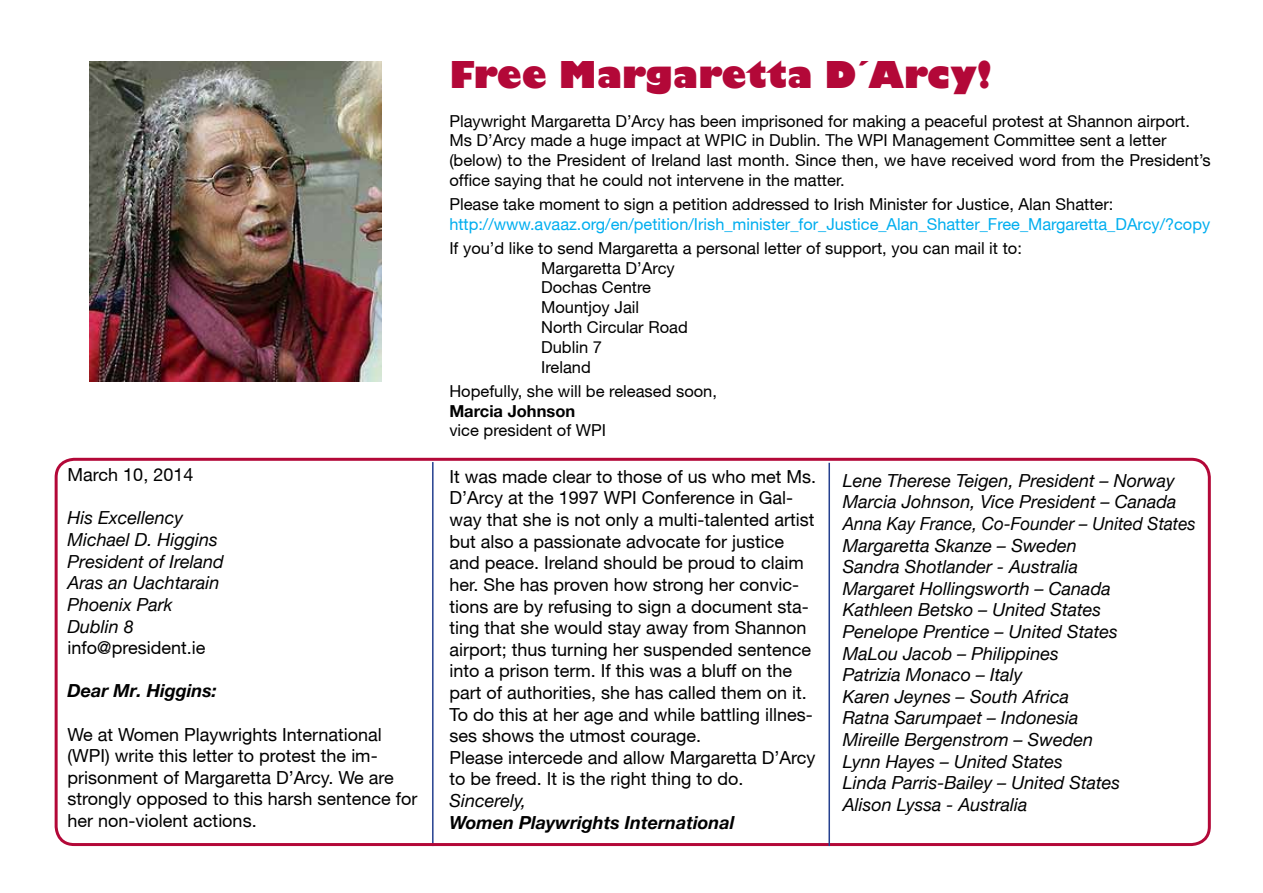
<style>
.page{position:relative;width:1263px;height:893px;background:#fff}
.page>*{position:absolute;margin:0;border:0;box-sizing:border-box;transform-origin:0 0}
.t1{font:800 36px "Gill Sans";color:#b30838}
.t2{font:18px/21.6px "Helvetica Neue";color:#000}
.t3{font:italic 18px/21.6px "Helvetica Neue";color:#000}
.t4{font:italic 700 18px "Helvetica Neue";color:#000}
.t5{font:16.5px/19.8px "Helvetica Neue";color:#000}
.t6{font:16.5px "Helvetica Neue";color:#00aeef}
.t7{font:700 16.5px "Helvetica Neue";color:#000}
</style>
<div class="page">
<hr style="left:432px;top:462px;width:2px;height:384px;background:#25408f">
<div style="left:55px;top:458px;width:1156px;height:388px;border:3px solid #b30838;border-radius:18px"></div>
<img style="left:89px;top:61px;width:293px;height:320px">
<hr style="left:828px;top:463px;width:2px;height:383px;background:#25408f">
<p class="t2" style="left:68px;top:464px;width:127px">March 10, 2014</p>
<p class="t3" style="left:68px;top:507px;width:158px">His Excellency<br>Michael D. Higgins<br>President of Ireland<br>Aras an Uachtarain<br>Phoenix Park<br>Dublin 8</p>
<p class="t2" style="left:68px;top:637px;width:139px">info@president.ie</p>
<p class="t4" style="left:68px;top:680px;width:151px">Dear Mr. Higgins:</p>
<p class="t2" style="left:68px;top:723px;width:351px">We at Women Playwrights International (WPI) write this letter to protest the im&shy;prisonment of Margaretta D’Arcy. We are strongly opposed to this harsh sentence for her non-violent actions.</p>
<h1 class="t1" style="left:449px;top:52px;width:544px">Free Margaretta D´Arcy!</h1>
<p class="t5" style="left:449px;top:111px;width:763px">Playwright Margaretta D’Arcy has been imprisoned for making a peaceful protest at Shannon airport.<br>Ms D’Arcy made a huge impact at WPIC in Dublin. The WPI Management Committee sent a letter (below) to the President of Ireland last month. Since then, we have received word from the President’s office saying that he could not intervene in the matter.</p>
<p class="t5" style="left:449px;top:194px;width:666px">Please take moment to sign a petition addressed to Irish Minister for Justice, Alan Shatter:</p>
<p class="t6" style="left:449px;top:214px;width:762px">http://www.avaaz.org/en/petition/Irish_minister_for_Justice_Alan_Shatter_Free_Margaretta_DArcy/?copy</p>
<p class="t5" style="left:541px;top:238px;width:482px;text-indent:-92px">If you’d like to send Margaretta a personal letter of support, you can mail it to:<br>Margaretta D’Arcy<br>Dochas Centre<br>Mountjoy Jail<br>North Circular Road<br>Dublin 7<br>Ireland</p>
<p class="t5" style="left:449px;top:381px;width:269px">Hopefully, she will be released soon,</p>
<p class="t7" style="left:449px;top:400px;width:127px">Marcia Johnson</p>
<p class="t5" style="left:449px;top:420px;width:158px">vice president of WPI</p>
<p class="t3" style="left:843px;top:469px;width:354px">Lene Therese Teigen, President – Norway<br>Marcia Johnson, Vice President – Canada<br>Anna Kay France, Co-Founder – United States<br>Margaretta Skanze – Sweden<br>Sandra Shotlander - Australia<br>Margaret Hollingsworth – Canada<br>Kathleen Betsko – United States<br>Penelope Prentice – United States<br>MaLou Jacob – Philippines<br>Patrizia Monaco – Italy<br>Karen Jeynes – South Africa<br>Ratna Sarumpaet – Indonesia<br>Mireille Bergenstrom – Sweden<br>Lynn Hayes – United States<br>Linda Parris-Bailey – United States<br>Alison Lyssa - Australia</p>
<p class="t2" style="left:449px;top:465px;width:368px">It was made clear to those of us who met Ms.<br>D’Arcy at the 1997 WPI Conference in Gal&shy;way that she is not only a multi-talented artist but also a passionate advocate for justice and peace. Ireland should be proud to claim her. She has proven how strong her convic&shy;tions are by refusing to sign a document sta&shy;ting that she would stay away from Shannon airport; thus turning her suspended sentence into a prison term. If this was a bluff on the part of authorities, she has called them on it.<br>To do this at her age and while battling illnes&shy;ses shows the utmost courage.<br>Please intercede and allow Margaretta D’Arcy to be freed. It is the right thing to do.</p>
<p class="t3" style="left:449px;top:789px;width:78px">Sincerely,</p>
<p class="t4" style="left:449px;top:811px;width:286px">Women Playwrights International</p>
</div>
